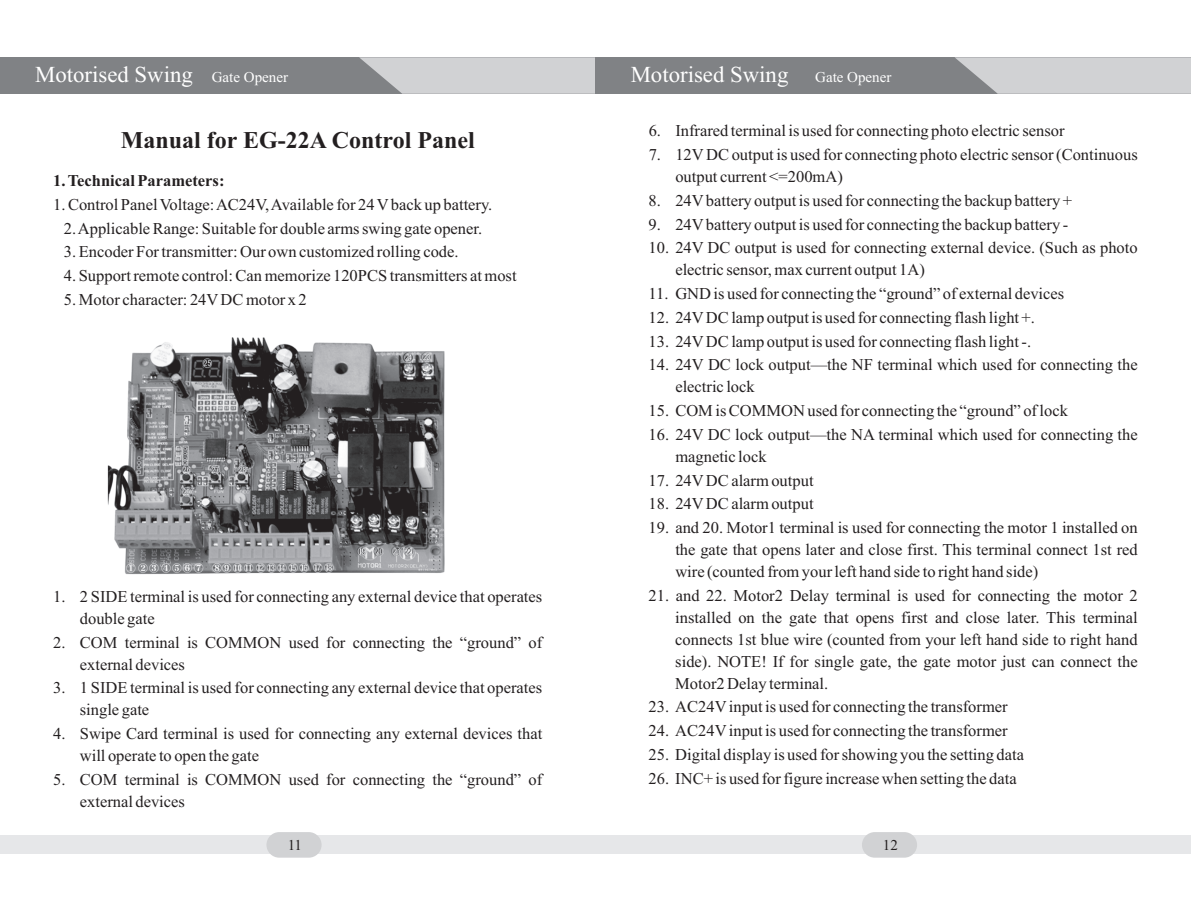
<style>
.page{position:relative;width:1191px;height:915px;background:#fff}
.page>*{position:absolute;margin:0;border:0;box-sizing:border-box;transform-origin:0 0}
.t1{font:700 24px "Times New Roman";color:#231f20}
.t2{font:22.8px "Times New Roman";color:#fff}
.t3{font:16.5px/21.9px "Times New Roman";color:#231f20}
.t4{font:700 16.5px "Times New Roman";color:#231f20}
.t5{font:15px "Times New Roman";color:#231f20}
.s1{font-size:15px}
</style>
<div class="page">
<div style="left:0;top:57px;width:595px;height:37px;background:#808285"></div>
<svg style="left:359px;top:57px;width:236px;height:37px;background:#c8c9cb"></svg>
<div style="left:0;top:835px;width:595px;height:18px;background:#e6e7e9"></div>
<div style="left:266px;top:831px;width:55px;height:26px;background:#d1d2d4;border-radius:13px"></div>
<div style="left:595px;top:57px;width:596px;height:37px;background:#808285"></div>
<svg style="left:955px;top:57px;width:236px;height:37px;background:#c8c9cb"></svg>
<div style="left:595px;top:835px;width:596px;height:18px;background:#e6e7e9"></div>
<div style="left:862px;top:831px;width:55px;height:26px;background:#d1d2d4;border-radius:13px"></div>
<img style="left:107px;top:337px;width:338px;height:238px">
<h2 class="t2" style="left:35px;top:67px;width:254px">Motorised Swing <span class="s1">Gate Opener</span></h2>
<h1 class="t1" style="left:121px;top:132px;width:355px">Manual for EG-22A Control Panel</h1>
<p class="t4" style="left:53px;top:175px;width:173px">1. Technical Parameters:</p>
<p class="t3" style="left:53px;top:195px;width:441px">1. Control Panel Voltage: AC24V, Available for 24 Vback up battery.</p>
<p class="t3" style="left:64px;top:219px;width:420px">2. Applicable Range: Suitable for double arms swing gate opener.</p>
<p class="t3" style="left:64px;top:242px;width:396px">3. Encoder For transmitter: Our own customized rolling code.</p>
<p class="t3" style="left:64px;top:266px;width:454px">4. Support remote control: Can memorize 120PCS transmitters at most</p>
<p class="t3" style="left:64px;top:290px;width:244px">5. Motor character: 24VDC motor x 2</p>
<p class="t3" style="left:80px;top:586px;width:464px;text-indent:-27px">1. 2 SIDE terminal is used for connecting any external device that operates double gate</p>
<p class="t3" style="left:80px;top:632px;width:464px;text-indent:-27px">2. COM terminal is COMMON used for connecting the “ground” of external devices</p>
<p class="t3" style="left:80px;top:678px;width:464px;text-indent:-27px">3. 1 SIDE terminal is used for connecting any external device that operates single gate</p>
<p class="t3" style="left:80px;top:724px;width:464px;text-indent:-27px">4. Swipe Card terminal is used for connecting any external devices that will operate to open the gate</p>
<p class="t3" style="left:80px;top:769px;width:464px;text-indent:-27px">5. COM terminal is COMMON used for connecting the “ground” of external devices</p>
<p class="t5" style="left:288px;top:839px;width:16px">11</p>
<h2 class="t2" style="left:630px;top:67px;width:262px">Motorised Swing <span class="s1">Gate Opener</span></h2>
<p class="t3" style="left:648px;top:121px;width:417px">6. Infrared terminal is used for connecting photo electric sensor</p>
<p class="t3" style="left:675px;top:145px;width:464px;text-indent:-27px">7. 12VDC output is used for connecting photo electric sensor (Continuous output current &lt;=200mA)</p>
<p class="t3" style="left:648px;top:191px;width:425px">8. 24Vbattery output is used for connecting the backup battery +</p>
<p class="t3" style="left:648px;top:214px;width:421px">9. 24Vbattery output is used for connecting the backup battery -</p>
<p class="t3" style="left:675px;top:238px;width:464px;text-indent:-27px">10. 24V DC output is used for connecting external device. (Such as photo electric sensor, max current output 1A)</p>
<p class="t3" style="left:648px;top:284px;width:417px">11. GND is used for connecting the “ground” of external devices</p>
<p class="t3" style="left:648px;top:308px;width:388px">12. 24VDC lamp output is used for connecting flash light +.</p>
<p class="t3" style="left:648px;top:331px;width:384px">13. 24VDC lamp output is used for connecting flash light -.</p>
<p class="t3" style="left:675px;top:355px;width:464px;text-indent:-27px">14. 24V DC lock output—the NF terminal which used for connecting the electric lock</p>
<p class="t3" style="left:648px;top:401px;width:421px">15. COM is COMMON used for connecting the “ground” of lock</p>
<p class="t3" style="left:675px;top:425px;width:464px;text-indent:-27px">16. 24V DC lock output—the NA terminal which used for connecting the magnetic lock</p>
<p class="t3" style="left:648px;top:470px;width:166px">17. 24VDC alarm output</p>
<p class="t3" style="left:648px;top:494px;width:166px">18. 24VDC alarm output</p>
<p class="t3" style="left:675px;top:518px;width:464px;text-align:justify;text-indent:-27px">19. and 20. Motor1 terminal is used for connecting the motor 1 installed on the gate that opens later and close first. This terminal connect 1st red wire (counted from your left hand side to right hand side)</p>
<p class="t3" style="left:675px;top:585px;width:464px;text-align:justify;text-indent:-27px">21. and 22. Motor2 Delay terminal is used for connecting the motor 2 installed on the gate that opens first and close later. This terminal connects 1st blue wire (counted from your left hand side to right hand side). NOTE! If for single gate, the gate motor just can connect the Motor2 Delay terminal.</p>
<p class="t3" style="left:648px;top:697px;width:360px">23. AC24Vinput is used for connecting the transformer</p>
<p class="t3" style="left:648px;top:721px;width:360px">24. AC24Vinput is used for connecting the transformer</p>
<p class="t3" style="left:648px;top:744px;width:377px">25. Digital display is used for showing you the setting data</p>
<p class="t3" style="left:648px;top:768px;width:370px">26. INC+ is used for figure increase when setting the data</p>
<p class="t5" style="left:883px;top:839px;width:16px">12</p>
</div>
